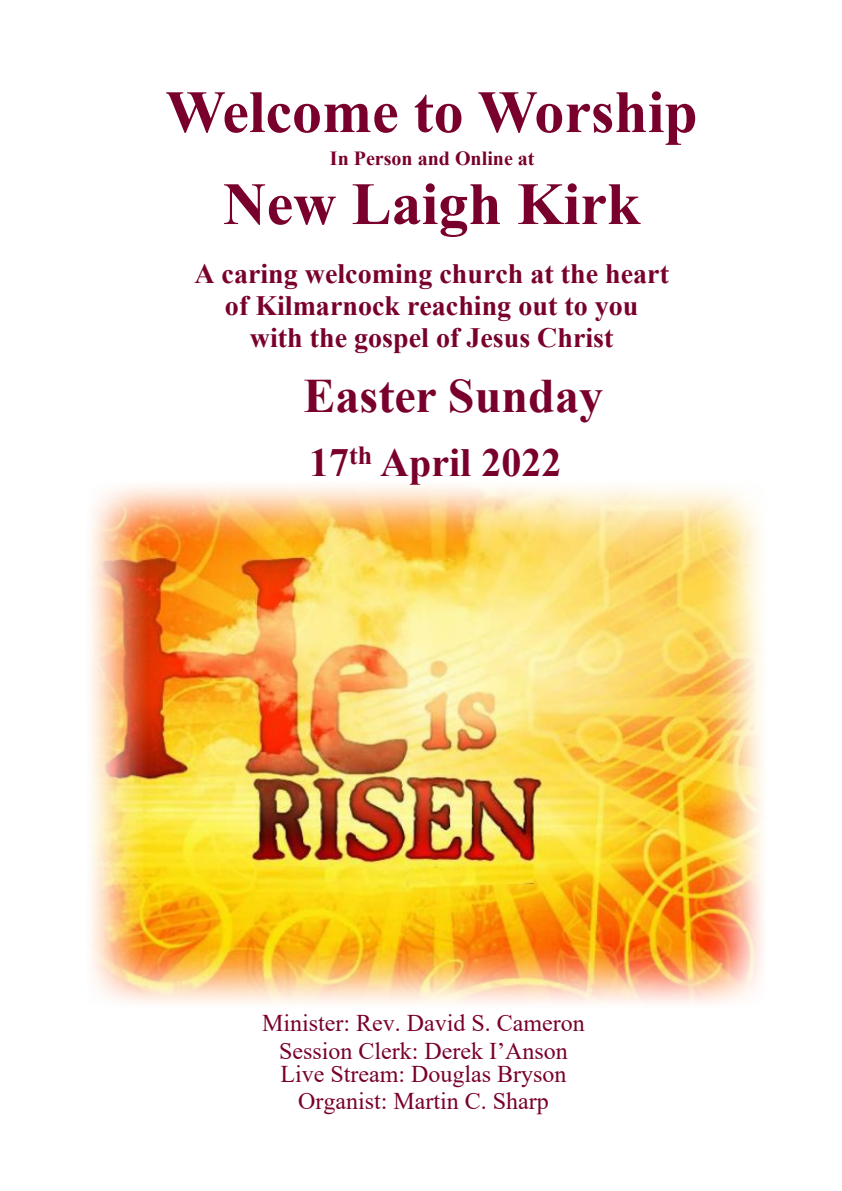
<style>
.page{position:relative;width:842px;height:1191px;background:#fff}
.page>*{position:absolute;margin:0;border:0;box-sizing:border-box;transform-origin:0 0}
.t1{font:700 60px "Times New Roman";color:#79002d}
.t2{font:700 48px "Times New Roman";color:#79002d}
.t3{font:700 40px "Times New Roman";color:#79002d}
.t4{font:700 28px/32.2px "Times New Roman";color:#79002d;text-align:center}
.t5{font:24px/27.6px "Times New Roman";color:#79002d;text-align:center}
.t6{font:700 20px "Times New Roman";color:#79002d}
</style>
<div class="page">
<img style="left:90px;top:485px;width:673px;height:519px">
<h1 class="t1" style="left:166px;top:91px;width:534px">Welcome to Worship</h1>
<p class="t6" style="left:330px;top:152px;width:206px">In Person and Online at</p>
<h1 class="t1" style="left:223px;top:183px;width:418px">New Laigh Kirk</h1>
<p class="t4" style="left:194px;top:260px;width:476px">A caring welcoming church at the heart of Kilmarnock reaching out to you<br>with the gospel of Jesus Christ</p>
<h2 class="t2" style="left:304px;top:379px;width:301px">Easter Sunday</h2>
<h3 class="t3" style="left:309px;top:449px;width:254px">17<sup>th</sup> April 2022</h3>
<p class="t5" style="left:262px;top:1011px;width:324px">Minister: Rev. David S. Cameron<br>Session Clerk: Derek I’Anson</p>
<p class="t5" style="left:280px;top:1062px;width:288px">Live Stream: Douglas Bryson<br>Organist: Martin C. Sharp</p>
</div>
